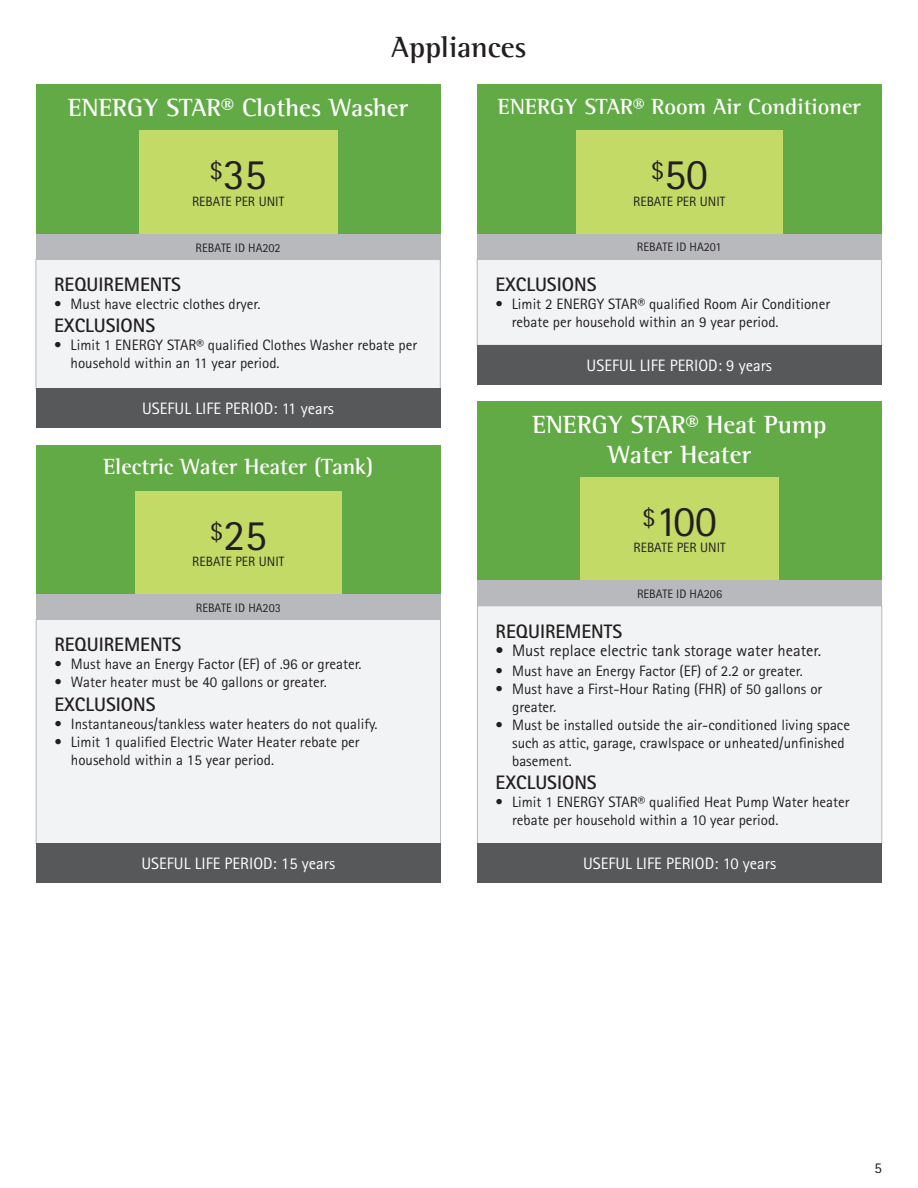
<style>
.page{position:relative;width:918px;height:1188px;background:#fff}
.page>*{position:absolute;margin:0;border:0;box-sizing:border-box;transform-origin:0 0}
.t1{font:43.5px "Rotis Sans Serif Std";color:#231f20}
.t2{font:700 30px "Rotis Semi Serif";color:#231f20}
.t3{font:700 25.5px/30.6px "Rotis Semi Serif";color:#fff;text-align:center}
.t4{font:700 22.5px "Rotis Semi Serif";color:#fff}
.small_headers{font:700 19.5px "Rotis Sans Serif Std";color:#231f20}
.t5{font:16.5px "Rotis Sans Serif Std";color:#fff}
.t6{font:16.5px "Rotis Sans Serif Std";color:#231f20}
.t7{font:15px/18px "Rotis Sans Serif Std";color:#231f20}
.t8{font:13.5px "Rotis Sans Serif Std";color:#231f20}
.t9{font:12.3px "Rotis Sans Serif Std";color:#231f20}
</style>
<div class="page">
<div style="left:477px;top:85px;width:405px;height:174px;background:#61aa45"></div>
<div style="left:36px;top:445px;width:405px;height:174px;background:#61aa45"></div>
<div style="left:36px;top:85px;width:404px;height:174px;background:#61aa45"></div>
<div style="left:477px;top:401px;width:405px;height:205px;background:#61aa45"></div>
<div style="left:477px;top:259px;width:405px;height:86px;background:#f2f3f4"></div>
<div style="left:477px;top:259px;width:405px;height:86px;border:1px solid #b8b9bc"></div>
<div style="left:36px;top:619px;width:405px;height:225px;background:#f2f3f4"></div>
<div style="left:36px;top:619px;width:405px;height:225px;border:1px solid #b8b9bc"></div>
<div style="left:36px;top:259px;width:404px;height:130px;background:#f2f3f4"></div>
<div style="left:36px;top:259px;width:404px;height:130px;border:1px solid #b8b9bc"></div>
<div style="left:477px;top:606px;width:405px;height:238px;background:#f2f3f4"></div>
<div style="left:477px;top:606px;width:405px;height:238px;border:1px solid #b8b9bc"></div>
<div style="left:477px;top:345px;width:404px;height:39px;background:#57585a"></div>
<div style="left:36px;top:843px;width:404px;height:40px;background:#57585a"></div>
<div style="left:36px;top:389px;width:404px;height:39px;background:#57585a"></div>
<div style="left:478px;top:843px;width:404px;height:40px;background:#57585a"></div>
<div style="left:576px;top:130px;width:207px;height:104px;background:#c3da66"></div>
<div style="left:135px;top:491px;width:207px;height:104px;background:#c3da66"></div>
<div style="left:139px;top:130px;width:198px;height:104px;background:#c3da66"></div>
<div style="left:581px;top:477px;width:198px;height:104px;background:#c3da66"></div>
<div style="left:477px;top:234px;width:405px;height:25px;background:#b8b9bc"></div>
<div style="left:36px;top:594px;width:405px;height:25px;background:#b8b9bc"></div>
<div style="left:36px;top:234px;width:404px;height:25px;background:#b8b9bc"></div>
<div style="left:477px;top:581px;width:405px;height:25px;background:#b8b9bc"></div>
<p class="t2" style="left:391px;top:29px;width:137px">Appliances</p>
<p class="t4" style="left:498px;top:93px;width:364px">ENERGY STAR® Room Air Conditioner</p>
<p class="t3" style="left:68px;top:92px;width:342px">ENERGY STAR® Clothes Washer</p>
<p class="t1" style="left:210px;top:149px;width:59px"><sup>$</sup>35</p>
<p class="t8" style="left:192px;top:193px;width:94px">REBATE PER UNIT</p>
<p class="t9" style="left:196px;top:240px;width:87px">REBATE ID HA202</p>
<p class="small_headers" style="left:54px;top:272px;width:128px">REQUIREMENTS</p>
<p class="t7" style="left:54px;top:295px;width:208px">• Must have electric clothes dryer.</p>
<p class="small_headers" style="left:54px;top:314px;width:103px">EXCLUSIONS</p>
<p class="t7" style="left:71px;top:336px;width:348px;text-indent:-16px">• Limit 1 ENERGY STAR® qualified Clothes Washer rebate per household within an 11 year period.</p>
<p class="t5" style="left:142px;top:399px;width:193px">USEFUL LIFE PERIOD: 11 years</p>
<p class="t4" style="left:104px;top:453px;width:271px">Electric Water Heater (Tank)</p>
<p class="t1" style="left:210px;top:509px;width:59px"><sup>$</sup>25</p>
<p class="t8" style="left:192px;top:553px;width:94px">REBATE PER UNIT</p>
<p class="t9" style="left:196px;top:600px;width:87px">REBATE ID HA203</p>
<p class="small_headers" style="left:54px;top:632px;width:128px">REQUIREMENTS</p>
<p class="t7" style="left:54px;top:655px;width:309px">• Must have an Energy Factor (EF) of .96 or greater.</p>
<p class="t7" style="left:54px;top:673px;width:274px">• Water heater must be 40 gallons or greater.</p>
<p class="small_headers" style="left:54px;top:692px;width:103px">EXCLUSIONS</p>
<p class="t7" style="left:54px;top:714px;width:325px">• Instantaneous/tankless water heaters do not qualify.</p>
<p class="t7" style="left:71px;top:732px;width:290px;text-indent:-16px">• Limit 1 qualified Electric Water Heater rebate per household within a 15 year period.</p>
<p class="t5" style="left:142px;top:854px;width:195px">USEFUL LIFE PERIOD: 15 years</p>
<p class="t1" style="left:651px;top:149px;width:59px"><sup>$</sup>50</p>
<p class="t8" style="left:633px;top:193px;width:94px">REBATE PER UNIT</p>
<p class="t9" style="left:637px;top:240px;width:86px">REBATE ID HA201</p>
<p class="small_headers" style="left:495px;top:272px;width:103px">EXCLUSIONS</p>
<p class="t7" style="left:512px;top:295px;width:320px;text-indent:-16px">• Limit 2 ENERGY STAR® qualified Room Air Conditioner rebate per household within an 9 year period.</p>
<p class="t5" style="left:587px;top:355px;width:187px">USEFUL LIFE PERIOD: 9 years</p>
<p class="t3" style="left:533px;top:409px;width:296px">ENERGY STAR® Heat Pump<br>Water Heater</p>
<p class="t1" style="left:642px;top:496px;width:76px"><sup>$</sup>100</p>
<p class="t8" style="left:634px;top:540px;width:94px">REBATE PER UNIT</p>
<p class="t9" style="left:637px;top:587px;width:87px">REBATE ID HA206</p>
<p class="small_headers" style="left:496px;top:619px;width:128px">REQUIREMENTS</p>
<p class="t6" style="left:496px;top:641px;width:327px">• Must replace electric tank storage water heater.</p>
<p class="t7" style="left:496px;top:661px;width:309px">• Must have an Energy Factor (EF) of 2.2 or greater.</p>
<p class="t7" style="left:512px;top:679px;width:312px;text-indent:-16px">• Must have a First-Hour Rating (FHR) of 50 gallons or greater.</p>
<p class="t7" style="left:512px;top:715px;width:339px;text-indent:-16px">• Must be installed outside the air-conditioned living space such as attic, garage, crawlspace or unheated/unfinished basement.</p>
<p class="small_headers" style="left:496px;top:770px;width:103px">EXCLUSIONS</p>
<p class="t7" style="left:512px;top:793px;width:339px;text-indent:-16px">• Limit 1 ENERGY STAR® qualified Heat Pump Water heater rebate per household within a 10 year period.</p>
<p class="t5" style="left:583px;top:854px;width:195px">USEFUL LIFE PERIOD: 10 years</p>
<p class="t7" style="left:874px;top:1159px;width:9px">5</p>
</div>
